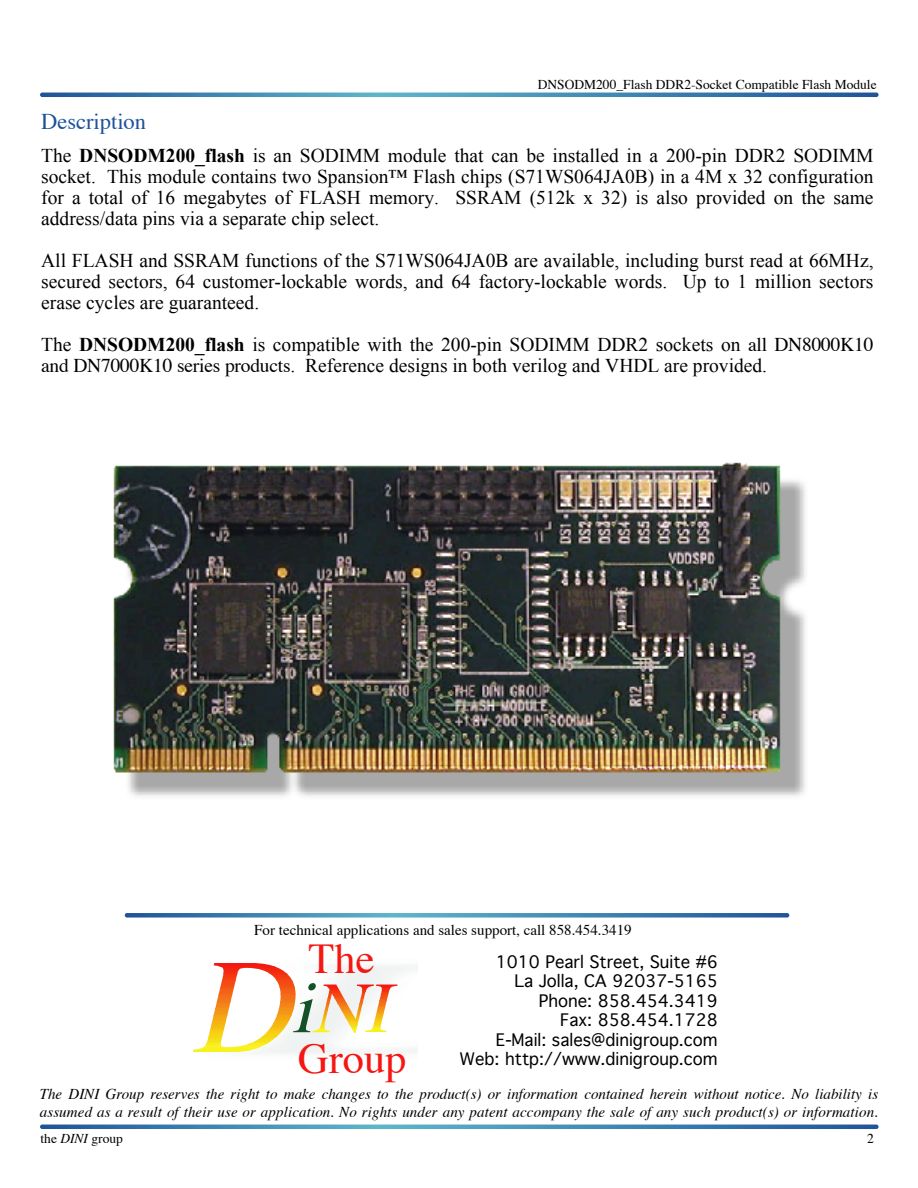
<style>
.page{position:relative;width:918px;height:1188px;background:#fff}
.page>*{position:absolute;margin:0;border:0;box-sizing:border-box;transform-origin:0 0}
.t1{font:42.45px "Times";color:#f41712}
.t2{font:22.5px "Times";color:#1d529b}
.t3{font:19.5px/21px "Times New Roman";color:#000;text-align:justify}
.t4{font:16.5px/19.5px "Geneva";color:#000;text-align:right}
.t5{font:italic 15px/18px "Times";color:#000}
.t6{font:15px "Times";color:#000}
.t7{font:13.5px "Times";color:#000}
.s1{font-weight:700}
.s2{font-family:"Times"}
.s3{font-style:italic}
</style>
<div class="page">
<img style="left:195px;top:966px;width:222px;height:87px">
<hr style="left:193px;top:963px;width:102px;height:2px;background:#f41712">
<hr style="left:193px;top:965px;width:102px;height:1px;background:#f31711">
<hr style="left:193px;top:967px;width:102px;height:1px;background:#f31c11">
<hr style="left:193px;top:968px;width:102px;height:2px;background:#f32211">
<hr style="left:193px;top:970px;width:102px;height:2px;background:#f22911">
<hr style="left:193px;top:972px;width:102px;height:1px;background:#f22b11">
<hr style="left:193px;top:974px;width:102px;height:1px;background:#f33011">
<hr style="left:193px;top:975px;width:102px;height:2px;background:#f53712">
<hr style="left:193px;top:977px;width:102px;height:2px;background:#f53d13">
<hr style="left:193px;top:979px;width:102px;height:1px;background:#f54213">
<hr style="left:193px;top:981px;width:102px;height:1px;background:#f54614">
<hr style="left:193px;top:982px;width:102px;height:2px;background:#f44a14">
<hr style="left:193px;top:984px;width:102px;height:2px;background:#f34d14">
<hr style="left:193px;top:986px;width:102px;height:1px;background:#f25315">
<hr style="left:193px;top:988px;width:102px;height:1px;background:#f25815">
<hr style="left:193px;top:989px;width:102px;height:2px;background:#f45f16">
<hr style="left:193px;top:991px;width:102px;height:2px;background:#f46117">
<hr style="left:193px;top:993px;width:102px;height:1px;background:#f46617">
<hr style="left:193px;top:995px;width:102px;height:1px;background:#f46a18">
<hr style="left:193px;top:996px;width:102px;height:2px;background:#f46f18">
<hr style="left:193px;top:998px;width:102px;height:2px;background:#f27319">
<hr style="left:193px;top:1000px;width:102px;height:1px;background:#f27718">
<hr style="left:193px;top:1002px;width:102px;height:1px;background:#f27b19">
<hr style="left:193px;top:1003px;width:102px;height:2px;background:#f48218">
<hr style="left:193px;top:1005px;width:102px;height:2px;background:#f48617">
<hr style="left:193px;top:1007px;width:102px;height:1px;background:#f48a18">
<hr style="left:193px;top:1009px;width:102px;height:1px;background:#f59016">
<hr style="left:193px;top:1010px;width:102px;height:2px;background:#f39416">
<hr style="left:193px;top:1012px;width:102px;height:2px;background:#f29816">
<hr style="left:193px;top:1014px;width:102px;height:1px;background:#f39c16">
<hr style="left:193px;top:1016px;width:102px;height:1px;background:#f5a214">
<hr style="left:193px;top:1017px;width:102px;height:2px;background:#f7a713">
<hr style="left:193px;top:1019px;width:102px;height:2px;background:#f7ab12">
<hr style="left:193px;top:1021px;width:102px;height:1px;background:#f7b110">
<hr style="left:193px;top:1023px;width:102px;height:1px;background:#f4b411">
<hr style="left:193px;top:1024px;width:102px;height:2px;background:#f3b912">
<hr style="left:193px;top:1026px;width:102px;height:2px;background:#f3bd14">
<hr style="left:193px;top:1028px;width:102px;height:1px;background:#f4c214">
<hr style="left:193px;top:1030px;width:102px;height:1px;background:#f7c714">
<hr style="left:193px;top:1031px;width:102px;height:2px;background:#fccc14">
<hr style="left:193px;top:1033px;width:102px;height:2px;background:#fbd114">
<hr style="left:193px;top:1035px;width:102px;height:1px;background:#f6d514">
<hr style="left:193px;top:1037px;width:102px;height:1px;background:#f3d914">
<hr style="left:193px;top:1038px;width:102px;height:2px;background:#f3df16">
<hr style="left:193px;top:1040px;width:102px;height:2px;background:#f3e217">
<hr style="left:193px;top:1042px;width:102px;height:1px;background:#f5e71a">
<hr style="left:193px;top:1044px;width:102px;height:1px;background:#f8ec1c">
<hr style="left:193px;top:1045px;width:102px;height:2px;background:#fbf11f">
<hr style="left:193px;top:1047px;width:102px;height:2px;background:#faf21e">
<hr style="left:193px;top:1049px;width:102px;height:1px;background:#f7f21f">
<hr style="left:193px;top:1051px;width:102px;height:1px;background:#f5f21f">
<svg style="left:293px;top:999px;width:20px;height:33px"></svg>
<svg style="left:308px;top:983px;width:8px;height:7px"></svg>
<hr style="left:365px;top:985px;width:33px;height:1px;background:#f41712">
<hr style="left:365px;top:986px;width:33px;height:2px;background:#f31c11">
<hr style="left:365px;top:988px;width:33px;height:2px;background:#f22811">
<hr style="left:365px;top:990px;width:33px;height:2px;background:#f33011">
<hr style="left:365px;top:992px;width:33px;height:1px;background:#f53c12">
<hr style="left:365px;top:993px;width:33px;height:2px;background:#f54513">
<hr style="left:365px;top:995px;width:33px;height:2px;background:#f44c14">
<hr style="left:365px;top:997px;width:33px;height:2px;background:#f25515">
<hr style="left:365px;top:999px;width:33px;height:1px;background:#f46016">
<hr style="left:365px;top:1001px;width:33px;height:1px;background:#f46717">
<hr style="left:365px;top:1002px;width:33px;height:2px;background:#f47018">
<hr style="left:365px;top:1004px;width:33px;height:2px;background:#f27718">
<hr style="left:365px;top:1006px;width:33px;height:1px;background:#f48218">
<hr style="left:365px;top:1008px;width:33px;height:1px;background:#f48a18">
<hr style="left:365px;top:1009px;width:33px;height:2px;background:#f39416">
<hr style="left:365px;top:1011px;width:33px;height:2px;background:#f39c16">
<hr style="left:365px;top:1013px;width:33px;height:2px;background:#f7a713">
<hr style="left:365px;top:1015px;width:33px;height:1px;background:#f7b011">
<hr style="left:365px;top:1016px;width:33px;height:2px;background:#f3b812">
<hr style="left:365px;top:1018px;width:33px;height:2px;background:#f4c114">
<hr style="left:365px;top:1020px;width:33px;height:2px;background:#faca14">
<hr style="left:365px;top:1022px;width:33px;height:1px;background:#fad214">
<hr style="left:365px;top:1023px;width:33px;height:2px;background:#f3da15">
<hr style="left:365px;top:1025px;width:33px;height:2px;background:#f3e217">
<hr style="left:365px;top:1027px;width:33px;height:2px;background:#f9ed1c">
<hr style="left:365px;top:1029px;width:33px;height:1px;background:#faf21e">
<hr style="left:365px;top:1031px;width:33px;height:1px;background:#f5f21f">
<hr style="left:312px;top:985px;width:62px;height:1px;background:#f41712">
<hr style="left:312px;top:986px;width:62px;height:2px;background:#f31c11">
<hr style="left:312px;top:988px;width:62px;height:2px;background:#f22711">
<hr style="left:312px;top:990px;width:62px;height:1px;background:#f32f11">
<hr style="left:312px;top:992px;width:62px;height:1px;background:#f53a12">
<hr style="left:312px;top:993px;width:62px;height:2px;background:#f54313">
<hr style="left:312px;top:995px;width:62px;height:2px;background:#f44a14">
<hr style="left:312px;top:997px;width:62px;height:1px;background:#f25315">
<hr style="left:312px;top:998px;width:62px;height:2px;background:#f45e16">
<hr style="left:312px;top:1000px;width:62px;height:2px;background:#f46317">
<hr style="left:312px;top:1002px;width:62px;height:2px;background:#f46c18">
<hr style="left:312px;top:1004px;width:62px;height:1px;background:#f27418">
<hr style="left:312px;top:1005px;width:62px;height:2px;background:#f37d19">
<hr style="left:312px;top:1007px;width:62px;height:2px;background:#f48718">
<hr style="left:312px;top:1009px;width:62px;height:2px;background:#f48e16">
<hr style="left:312px;top:1011px;width:62px;height:1px;background:#f29816">
<hr style="left:312px;top:1012px;width:62px;height:2px;background:#f49f15">
<hr style="left:312px;top:1014px;width:62px;height:2px;background:#f7a812">
<hr style="left:312px;top:1016px;width:62px;height:1px;background:#f5b111">
<hr style="left:312px;top:1018px;width:62px;height:1px;background:#f3ba12">
<hr style="left:312px;top:1019px;width:62px;height:2px;background:#f4c214">
<hr style="left:312px;top:1021px;width:62px;height:2px;background:#fbcc14">
<hr style="left:312px;top:1023px;width:62px;height:1px;background:#f7d314">
<hr style="left:312px;top:1024px;width:62px;height:2px;background:#f3dc15">
<hr style="left:312px;top:1026px;width:62px;height:2px;background:#f3e318">
<hr style="left:312px;top:1028px;width:62px;height:2px;background:#f9ee1d">
<hr style="left:312px;top:1030px;width:62px;height:1px;background:#faf21e">
<hr style="left:312px;top:1031px;width:62px;height:2px;background:#f5f21f">
<svg style="left:40px;top:1125px;width:839px;height:4px"></svg>
<svg style="left:40px;top:93px;width:839px;height:4px"></svg>
<svg style="left:125px;top:913px;width:664px;height:5px"></svg>
<img style="left:113px;top:462px;width:692px;height:334px">
<p class="t7" style="left:538px;top:71px;width:340px">DNSODM200_Flash DDR2-Socket Compatible Flash Module</p>
<p class="t2" style="left:41px;top:101px;width:106px">Description</p>
<p class="t3" style="left:41px;top:145px;width:834px">The <span class="s1">DNSODM200_flash</span> is an SODIMM module that can be installed in a 200-pin DDR2 SODIMM socket. This module contains two Spansion™ Flash chips (S71WS064JA0B) in a 4M x 32 configuration for a total of 16 megabytes of FLASH memory. SSRAM (512k x 32) is also provided on the same address/data pins via a separate chip select.</p>
<p class="t3" style="left:41px;top:250px;width:834px">All FLASH and SSRAM functions of the S71WS064JA0B are available, including burst read at 66MHz, secured sectors, 64 customer-lockable words, and 64 factory-lockable words. Up to 1 million sectors erase cycles are guaranteed.</p>
<p class="t3" style="left:41px;top:334px;width:834px">The <span class="s1">DNSODM200_flash</span> is compatible with the 200-pin SODIMM DDR2 sockets on <span class="s2">all DN8000K10 and DN7000K10 series products</span>. Reference designs in both verilog and VHDL are provided.</p>
<p class="t6" style="left:254px;top:916px;width:379px">For technical applications and sales support, call 858.454.3419</p>
<h1 class="t1" style="left:309px;top:919px;width:68px">The</h1>
<h1 class="t1" style="left:298px;top:1019px;width:110px">Group</h1>
<p class="t4" style="left:459px;top:953px;width:260px">1010 Pearl Street, Suite #6<br>La Jolla, CA 92037-5165<br>Phone: 858.454.3419<br>Fax: 858.454.1728<br>E-Mail: sales@dinigroup.com<br>Web: http://www.dinigroup.com</p>
<p class="t5" style="left:40px;top:1084px;width:840px">The DINI Group reserves the right to make changes to the product(s) or information contained herein without notice. No liability is assumed as a result of their use or application. No rights under any patent accompany the sale of any such product(s) or information.</p>
<p class="t7" style="left:40px;top:1126px;width:84px">the <span class="s3">DINI</span> group</p>
<p class="t7" style="left:867px;top:1126px;width:8px">2</p>
</div>
